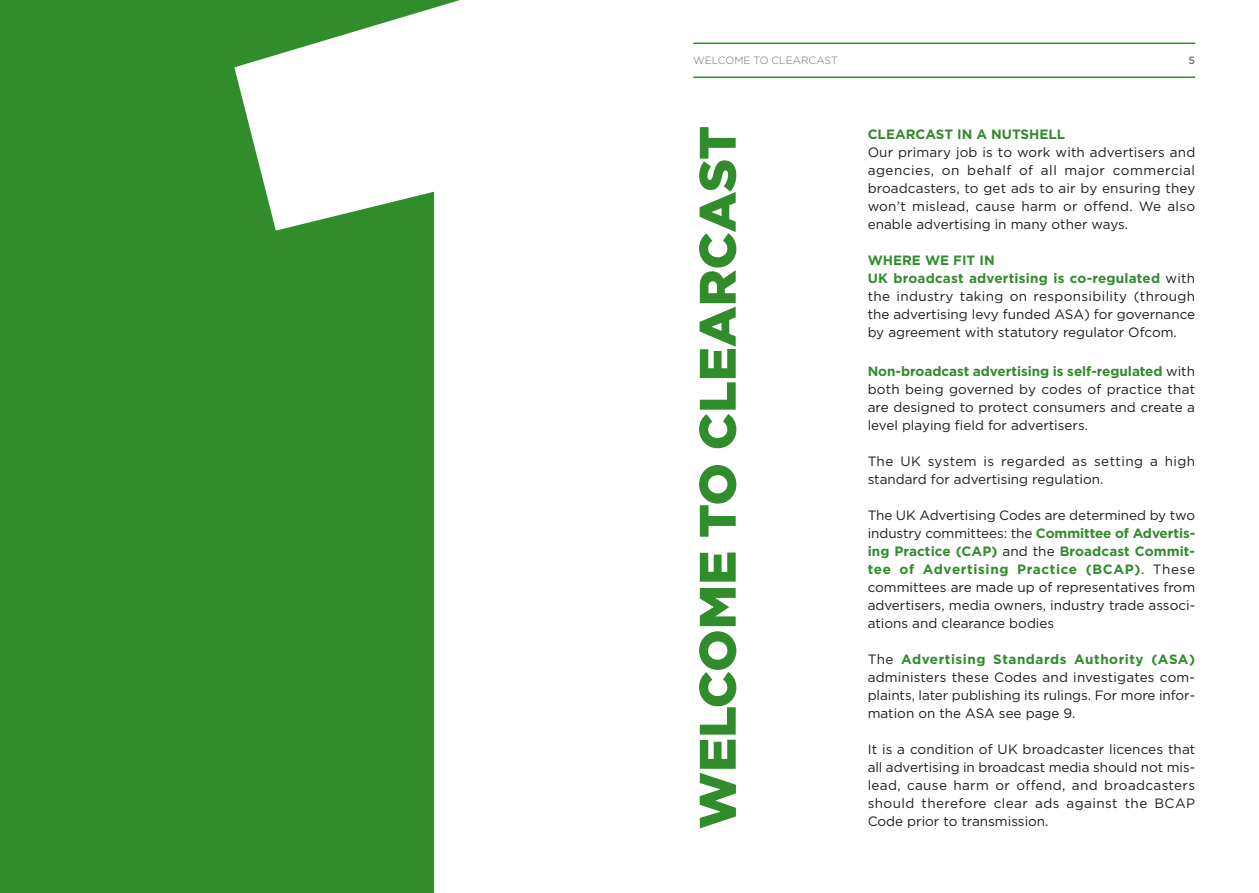
<style>
.page{position:relative;width:1259px;height:893px;background:#fff}
.page>*{position:absolute;margin:0;border:0;box-sizing:border-box;transform-origin:0 0}
.t1{font:700 1295.85px "Gotham";color:#fff}
.t2{font:900 51.3px "Gotham";color:#318c2c}
.t3{font:13.5px/18px "Gotham";color:#1d1d1b;text-align:justify}
.t4{font:700 13.5px "Gotham";color:#318c2c}
.t5{font:300 10.5px "Gotham";color:#706f6f}
.t6{font:500 10.5px "Gotham";color:#706f6f}
.s1{font-weight:700;color:#318c2c}
</style>
<div class="page">
<hr style="left:693px;top:43px;width:502px;height:1px;background:#318c2c">
<hr style="left:693px;top:77px;width:502px;height:1px;background:#318c2c">
<div style="left:0;top:0;width:629px;height:893px;background:#318c2c"></div>
<h1 class="t1" style="left:203px;top:-305px;width:548px">1</h1>
<p class="t5" style="left:693px;top:55px;width:146px">WELCOME TO CLEARCAST</p>
<p class="t6" style="left:1188px;top:54px;width:8px">5</p>
<h2 class="t2" style="left:688px;top:829px;width:705px;rotate:-90deg">WELCOME TO CLEARCAST</h2>
<p class="t4" style="left:867px;top:126px;width:199px">CLEARCAST IN A NUTSHELL</p>
<p class="t3" style="left:867px;top:143px;width:329px">Our primary job is to work with advertisers and agencies, on behalf of all major commercial broadcasters, to get ads to air by ensuring they won’t mislead, cause harm or offend. We also enable advertising in many other ways.</p>
<p class="t3" style="left:867px;top:251px;width:329px;text-align:left"><span class="s1">WHERE WE FIT IN<br>UK broadcast advertising is co-regulated</span> with the industry taking on responsibility (through the advertising levy funded ASA) for governance by agreement with statutory regulator Ofcom.</p>
<p class="t3" style="left:867px;top:362px;width:329px"><span class="s1">Non-broadcast advertising is self-regulated</span> with both being governed by codes of practice that are designed to protect consumers and create a level playing field for advertisers.</p>
<p class="t3" style="left:867px;top:452px;width:329px">The UK system is regarded as setting a high standard for advertising regulation.</p>
<p class="t3" style="left:867px;top:506px;width:329px">The UK Advertising Codes are determined by two industry committees: the <span class="s1">Committee of Advertis&shy;ing Practice (CAP)</span> and the <span class="s1">Broadcast Commit&shy;tee of Advertising Practice (BCAP)</span>. These committees are made up of representatives from advertisers, media owners, industry trade associ&shy;ations and clearance bodies</p>
<p class="t3" style="left:867px;top:650px;width:329px">The <span class="s1">Advertising Standards Authority (ASA) </span>administers these Codes and investigates com&shy;plaints, later publishing its rulings. For more infor&shy;mation on the ASA see page 9.</p>
<p class="t3" style="left:867px;top:740px;width:329px">It is a condition of UK broadcaster licences that all advertising in broadcast media should not mis&shy;lead, cause harm or offend, and broadcasters should therefore clear ads against the BCAP</p>
<p class="t3" style="left:867px;top:812px;width:182px">Code prior to transmission.</p>
</div>
